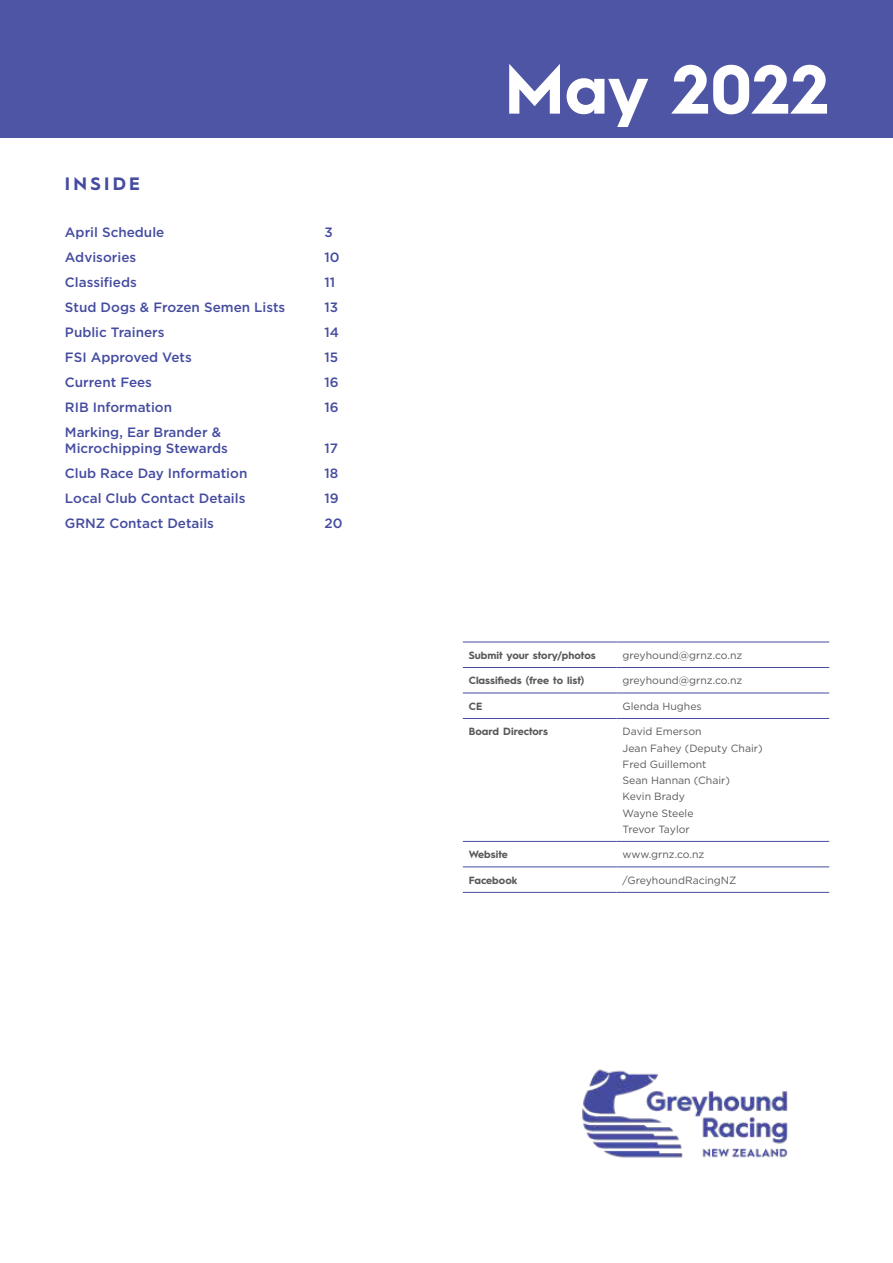
<style>
.page{position:relative;width:893px;height:1263px;background:#fff}
.page>*{position:absolute;margin:0;border:0;box-sizing:border-box;transform-origin:0 0}
.t1{font:700 69px "Hurme Geometric Sans 1";color:#fff}
.t2{font:700 18px "Hurme Geometric Sans 1";letter-spacing:.18em;color:#454ca0}
.t3{font:500 13.5px/16.5px "Gotham";color:#454ca0}
.t4{font:10.5px/16.2px "Gotham";color:#58595b}
.t5{font:700 10.5px "Hurme Geometric Sans 1";color:#58595b}
</style>
<div class="page">
<div style="left:0;top:0;width:893px;height:138px;background:#4e55a4"></div>
<hr style="left:463px;top:642px;width:154px;height:1px;background:#454ca0">
<hr style="left:617px;top:642px;width:212px;height:1px;background:#454ca0">
<hr style="left:463px;top:667px;width:154px;height:1px;background:#454ca0">
<hr style="left:617px;top:667px;width:212px;height:1px;background:#454ca0">
<hr style="left:463px;top:693px;width:154px;height:1px;background:#454ca0">
<hr style="left:617px;top:693px;width:212px;height:1px;background:#454ca0">
<hr style="left:463px;top:718px;width:154px;height:1px;background:#454ca0">
<hr style="left:617px;top:718px;width:212px;height:1px;background:#454ca0">
<hr style="left:463px;top:841px;width:154px;height:1px;background:#454ca0">
<hr style="left:617px;top:841px;width:212px;height:1px;background:#454ca0">
<hr style="left:463px;top:866px;width:154px;height:1px;background:#454ca0">
<hr style="left:617px;top:866px;width:212px;height:1px;background:#454ca0">
<hr style="left:463px;top:892px;width:154px;height:1px;background:#454ca0">
<hr style="left:617px;top:892px;width:212px;height:1px;background:#454ca0">
<img style="left:582px;top:1069px;width:206px;height:89px">
<h2 class="t2" style="left:65px;top:171px;width:76px">INSIDE</h2>
<p class="t3" style="left:65px;top:223px;width:101px">April Schedule</p>
<p class="t3" style="left:324px;top:223px;width:10px">3</p>
<p class="t3" style="left:65px;top:248px;width:73px">Advisories</p>
<p class="t3" style="left:324px;top:248px;width:17px">10</p>
<p class="t3" style="left:65px;top:273px;width:73px">Classifieds</p>
<p class="t3" style="left:324px;top:273px;width:12px">11</p>
<p class="t3" style="left:65px;top:298px;width:222px">Stud Dogs &amp; Frozen Semen Lists</p>
<p class="t3" style="left:324px;top:298px;width:15px">13</p>
<p class="t3" style="left:65px;top:323px;width:101px">Public Trainers</p>
<p class="t3" style="left:324px;top:323px;width:16px">14</p>
<p class="t3" style="left:65px;top:348px;width:128px">FSI Approved Vets</p>
<p class="t3" style="left:324px;top:348px;width:15px">15</p>
<p class="t3" style="left:65px;top:373px;width:89px">Current Fees</p>
<p class="t3" style="left:324px;top:373px;width:16px">16</p>
<p class="t3" style="left:65px;top:398px;width:109px">RIB Information</p>
<p class="t3" style="left:324px;top:398px;width:16px">16</p>
<p class="t3" style="left:65px;top:423px;width:165px">Marking, Ear Brander &amp;<br>Microchipping Stewards</p>
<p class="t3" style="left:324px;top:440px;width:15px">17</p>
<p class="t3" style="left:65px;top:465px;width:184px">Club Race Day Information</p>
<p class="t3" style="left:324px;top:465px;width:15px">18</p>
<p class="t3" style="left:65px;top:490px;width:182px">Local Club Contact Details</p>
<p class="t3" style="left:324px;top:490px;width:16px">19</p>
<p class="t3" style="left:65px;top:515px;width:151px">GRNZ Contact Details</p>
<p class="t3" style="left:324px;top:515px;width:20px">20</p>
<h1 class="t1" style="left:504px;top:41px;width:326px">May 2022</h1>
<p class="t5" style="left:469px;top:648px;width:128px">Submit your story/photos</p>
<p class="t4" style="left:623px;top:647px;width:121px">greyhound@grnz.co.nz</p>
<p class="t5" style="left:469px;top:673px;width:117px">Classifieds (free to list)</p>
<p class="t4" style="left:623px;top:672px;width:121px">greyhound@grnz.co.nz</p>
<p class="t5" style="left:469px;top:699px;width:15px">CE</p>
<p class="t4" style="left:623px;top:698px;width:81px">Glenda Hughes</p>
<p class="t5" style="left:469px;top:724px;width:81px">Board Directors</p>
<p class="t4" style="left:623px;top:723px;width:142px">David Emerson<br>Jean Fahey (Deputy Chair)<br>Fred Guillemont<br>Sean Hannan (Chair)<br>Kevin Brady<br>Wayne Steele<br>Trevor Taylor</p>
<p class="t5" style="left:469px;top:847px;width:41px">Website</p>
<p class="t4" style="left:623px;top:846px;width:83px">www.grnz.co.nz</p>
<p class="t5" style="left:469px;top:873px;width:50px">Facebook</p>
<p class="t4" style="left:623px;top:872px;width:115px">/GreyhoundRacingNZ</p>
</div>
